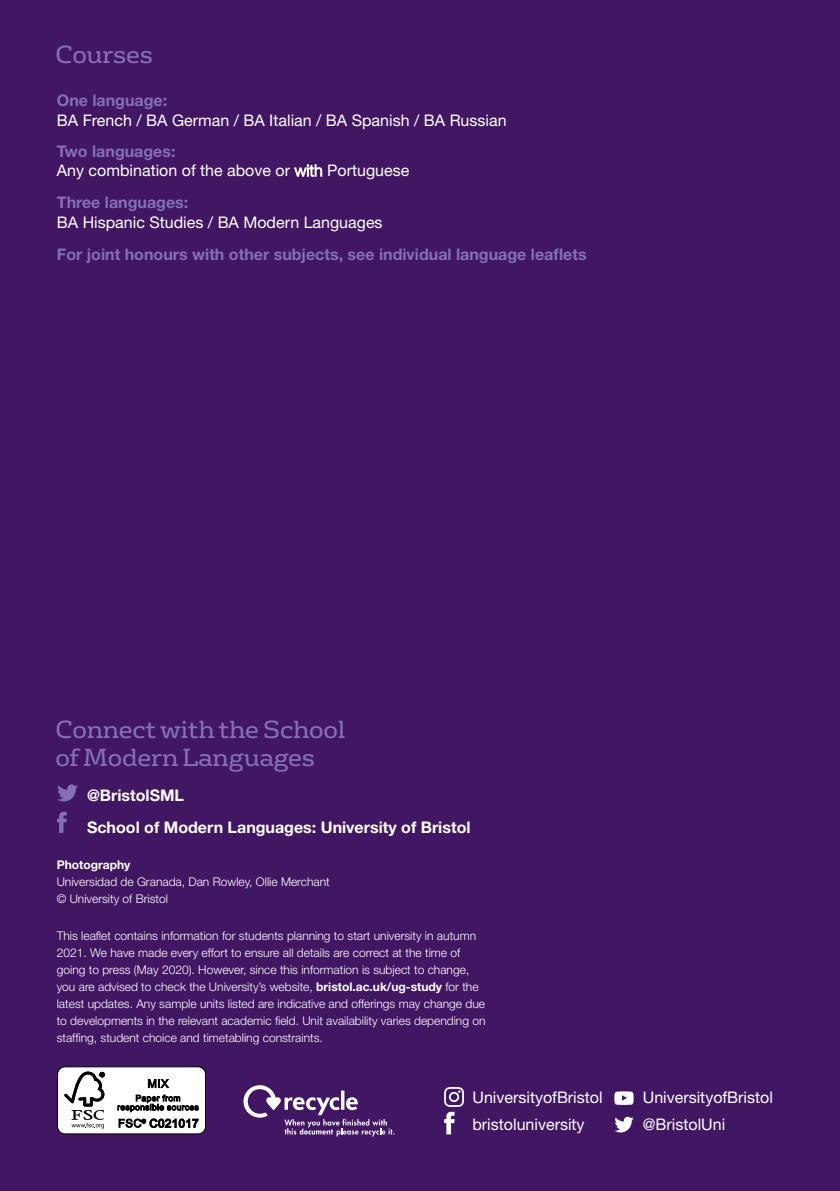
<style>
.page{position:relative;width:840px;height:1191px;background:#fff}
.page>*{position:absolute;margin:0;border:0;box-sizing:border-box;transform-origin:0 0}
.t1{font:24px/28px "FS Rufus";letter-spacing:-.01em;color:#8470b3}
.t2{font:16px/19.4px "Helvetica Neue";color:#fff}
.t3{font:700 16px "Helvetica Neue";color:#8470b3}
.t4{font:700 16px/31.4px "Helvetica Neue";color:#fff}
.t5{font:300 12px/17px "Helvetica Neue";color:#fff}
.t6{font:700 12px "Helvetica Neue";color:#fff}
.s1{font-weight:700;color:#8470b3}
.s2{font-family:"Helvetica Neue LT Std";font-weight:300}
.s3{font-weight:700}
</style>
<div class="page">
<div style="left:0;top:0;width:839px;height:1191px;background:#411663"></div>
<svg style="left:57px;top:784px;width:21px;height:17px"></svg>
<svg style="left:57px;top:812px;width:10px;height:21px"></svg>
<svg style="left:243px;top:1085px;width:151px;height:51px"></svg>
<div style="left:57px;top:1066px;width:148px;height:67px;background:#fff;border-radius:8px"></div>
<div style="left:57px;top:1066px;width:149px;height:68px;border:1px solid #000;border-radius:8px"></div>
<svg style="left:64px;top:1071px;width:41px;height:57px"></svg>
<svg style="left:148px;top:1079px;width:21px;height:9px"></svg>
<svg style="left:117px;top:1094px;width:82px;height:18px"></svg>
<svg style="left:118px;top:1118px;width:80px;height:10px"></svg>
<svg style="left:614px;top:1091px;width:19px;height:14px"></svg>
<svg style="left:444px;top:1087px;width:19px;height:47px"></svg>
<svg style="left:614px;top:1116px;width:19px;height:16px"></svg>
<h1 class="t1" style="left:55px;top:39px;width:99px">Courses</h1>
<h2 class="t3" style="left:57px;top:90px;width:112px">One language:</h2>
<h2 class="t2" style="left:57px;top:110px;width:451px">BA French / BA German / BA Italian / BA Spanish / BA Russian</h2>
<h2 class="t2" style="left:57px;top:141px;width:354px"><span class="s1">Two languages:<br></span>Any combination of the above or <span class="s2">with</span> Portuguese</h2>
<h2 class="t3" style="left:57px;top:193px;width:133px">Three languages:</h2>
<h2 class="t2" style="left:57px;top:213px;width:327px">BA Hispanic Studies / BA Modern Languages</h2>
<h2 class="t3" style="left:57px;top:244px;width:531px">For joint honours with other subjects, see individual language leaflets</h2>
<h1 class="t1" style="left:55px;top:714px;width:291px">Connect with the School of Modern Languages</h1>
<h2 class="t4" style="left:87px;top:779px;width:385px">@BristolSML<br>School of Modern Languages: University of Bristol</h2>
<p class="t6" style="left:57px;top:857px;width:75px">Photography</p>
<p class="t5" style="left:57px;top:873px;width:274px">Universidad de Granada, Dan Rowley, Ollie Merchant © University of Bristol</p>
<p class="t5" style="left:57px;top:926px;width:430px">This leaflet contains information for students planning to start university in autumn 2021. We have made every effort to ensure all details are correct at the time of going to press (May 2020). However, since this information is subject to change, you are advised to check the University’s website, <span class="s3">bristol.ac.uk/ug-study</span> for the latest updates. Any sample units listed are indicative and offerings may change due to developments in the relevant academic field. Unit availability varies depending on staffing, student choice and timetabling constraints.</p>
<h2 class="t2" style="left:472px;top:1087px;width:132px">UniversityofBristol</h2>
<h2 class="t2" style="left:642px;top:1087px;width:132px">UniversityofBristol</h2>
<h2 class="t2" style="left:472px;top:1114px;width:114px">bristoluniversity</h2>
<h2 class="t2" style="left:642px;top:1114px;width:84px">@BristolUni</h2>
</div>
